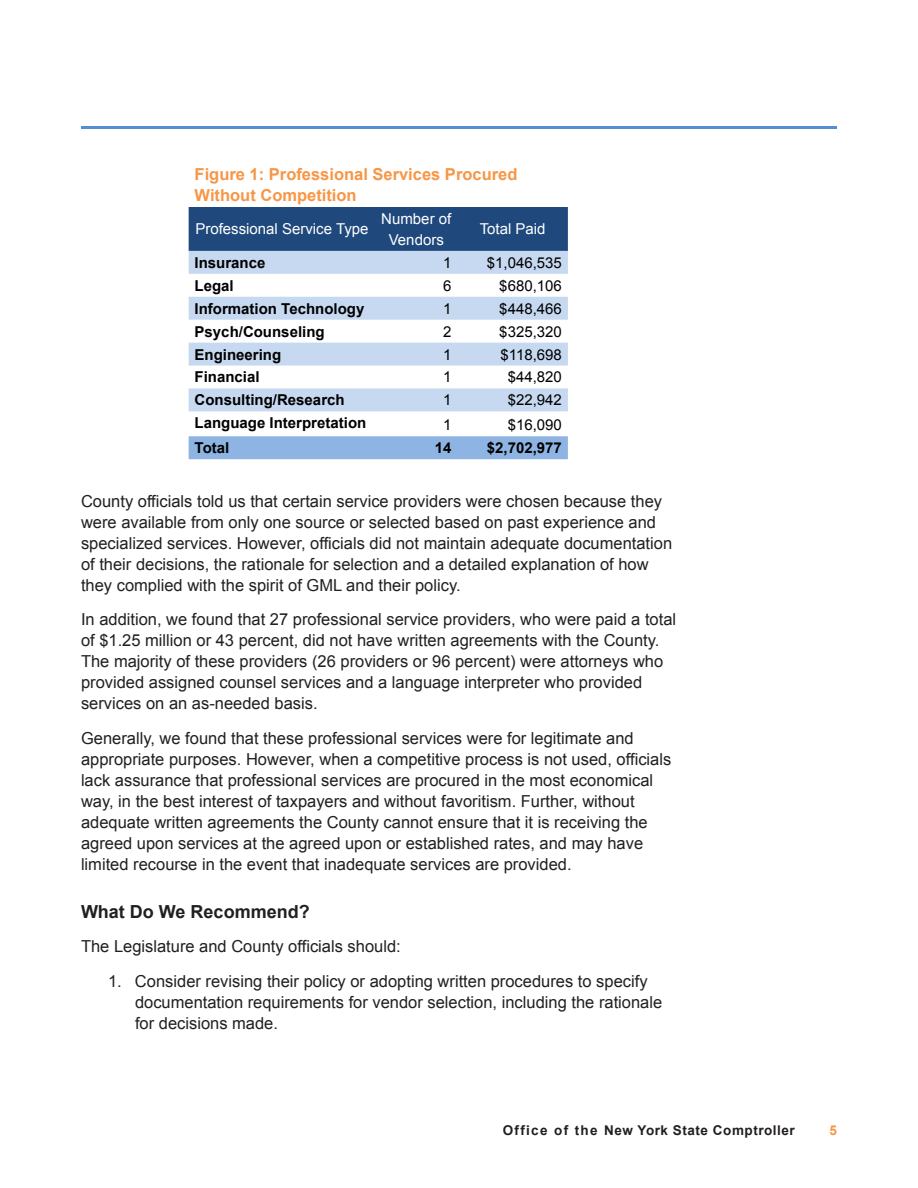
<style>
.page{position:relative;width:918px;height:1188px;background:#fff}
.page>*{position:absolute;margin:0;border:0;box-sizing:border-box;transform-origin:0 0}
.Small_Subhead{font:700 18px "Arial";color:#231f20}
.Body_Text{font:16.5px/21px "Arial";color:#231f20}
.Recommendation_Numbe{font:16.5px/21px "Arial";color:#231f20}
._7_Figures{font:700 16.5px/21px "Arial";color:#f79646}
._7_Figures-2{font:700 15px "Arial";color:#000}
._7_Figures-3{font:15px "Arial";color:#000}
._7_Figures-4{font:15px/21px "Arial";color:#fff;text-align:center}
.t1{font:700 13.5px "Arial";letter-spacing:.04em;color:#231f20}
.t2{font:700 13.5px "Arial";color:#f79646}
</style>
<div class="page">
<hr style="left:81px;top:126px;width:756px;height:3px;background:#558ed5">
<div style="left:189px;top:207px;width:379px;height:44px;background:#1f497d"></div>
<svg style="left:189px;top:251px;width:379px;height:160px;fill:#c6d9f1"></svg>
<div style="left:189px;top:436px;width:379px;height:23px;background:#8eb4e3"></div>
<p class="_7_Figures" style="left:195px;top:164px;width:324px">Figure 1: Professional Services Procured<br>Without Competition</p>
<p class="_7_Figures-4" style="left:195px;top:219px;width:175px">Professional Service Type</p>
<p class="_7_Figures-4" style="left:381px;top:208px;width:72px">Number of<br>Vendors</p>
<p class="_7_Figures-4" style="left:480px;top:219px;width:67px">Total Paid</p>
<p class="_7_Figures-2" style="left:195px;top:253px;width:72px">Insurance</p>
<p class="_7_Figures-3" style="left:443px;top:253px;width:10px">1</p>
<p class="_7_Figures-3" style="left:487px;top:253px;width:77px">$1,046,535</p>
<p class="_7_Figures-2" style="left:195px;top:276px;width:41px">Legal</p>
<p class="_7_Figures-3" style="left:443px;top:276px;width:10px">6</p>
<p class="_7_Figures-3" style="left:499px;top:276px;width:64px">$680,106</p>
<p class="_7_Figures-2" style="left:195px;top:298px;width:171px">Information Technology</p>
<p class="_7_Figures-3" style="left:443px;top:299px;width:10px">1</p>
<p class="_7_Figures-3" style="left:499px;top:299px;width:64px">$448,466</p>
<p class="_7_Figures-2" style="left:195px;top:321px;width:132px">Psych/Counseling</p>
<p class="_7_Figures-3" style="left:443px;top:322px;width:10px">2</p>
<p class="_7_Figures-3" style="left:499px;top:322px;width:64px">$325,320</p>
<p class="_7_Figures-2" style="left:195px;top:344px;width:88px">Engineering</p>
<p class="_7_Figures-3" style="left:443px;top:344px;width:10px">1</p>
<p class="_7_Figures-3" style="left:500px;top:344px;width:63px">$118,698</p>
<p class="_7_Figures-2" style="left:195px;top:367px;width:67px">Financial</p>
<p class="_7_Figures-3" style="left:443px;top:367px;width:10px">1</p>
<p class="_7_Figures-3" style="left:508px;top:367px;width:56px">$44,820</p>
<p class="_7_Figures-2" style="left:195px;top:390px;width:152px">Consulting/Research</p>
<p class="_7_Figures-3" style="left:443px;top:390px;width:10px">1</p>
<p class="_7_Figures-3" style="left:508px;top:390px;width:56px">$22,942</p>
<p class="_7_Figures-2" style="left:195px;top:413px;width:173px">Language Interpretation</p>
<p class="_7_Figures-3" style="left:443px;top:415px;width:10px">1</p>
<p class="_7_Figures-3" style="left:508px;top:415px;width:56px">$16,090</p>
<p class="_7_Figures-2" style="left:195px;top:438px;width:36px">Total</p>
<p class="_7_Figures-2" style="left:435px;top:438px;width:18px">14</p>
<p class="_7_Figures-2" style="left:487px;top:438px;width:77px">$2,702,977</p>
<p class="Body_Text" style="left:81px;top:491px;width:593px">County officials told us that certain service providers were chosen because they were available from only one source or selected based on past experience and specialized services. However, officials did not maintain adequate documentation of their decisions, the rationale for selection and a detailed explanation of how they complied with the spirit of GML and their policy.</p>
<p class="Body_Text" style="left:81px;top:609px;width:597px">In addition, we found that 27 professional service providers, who were paid a total of $1.25 million or 43 percent, did not have written agreements with the County.<br>The majority of these providers (26 providers or 96 percent) were attorneys who provided assigned counsel services and a language interpreter who provided services on an as-needed basis.</p>
<p class="Body_Text" style="left:81px;top:728px;width:592px">Generally, we found that these professional services were for legitimate and appropriate purposes. However, when a competitive process is not used, officials lack assurance that professional services are procured in the most economical way, in the best interest of taxpayers and without favoritism. Further, without adequate written agreements the County cannot ensure that it is receiving the agreed upon services at the agreed upon or established rates, and may have limited recourse in the event that inadequate services are provided.</p>
<p class="Small_Subhead" style="left:81px;top:899px;width:230px">What Do We Recommend?</p>
<p class="Body_Text" style="left:81px;top:936px;width:321px">The Legislature and County officials should:</p>
<p class="Recommendation_Numbe" style="left:135px;top:971px;width:529px;text-indent:-27px">1. Consider revising their policy or adopting written procedures to specify documentation requirements for vendor selection, including the rationale for decisions made.</p>
<p class="t1" style="left:503px;top:1121px;width:294px">Office of the New York State Comptroller</p>
<p class="t2" style="left:829px;top:1121px;width:9px">5</p>
</div>
